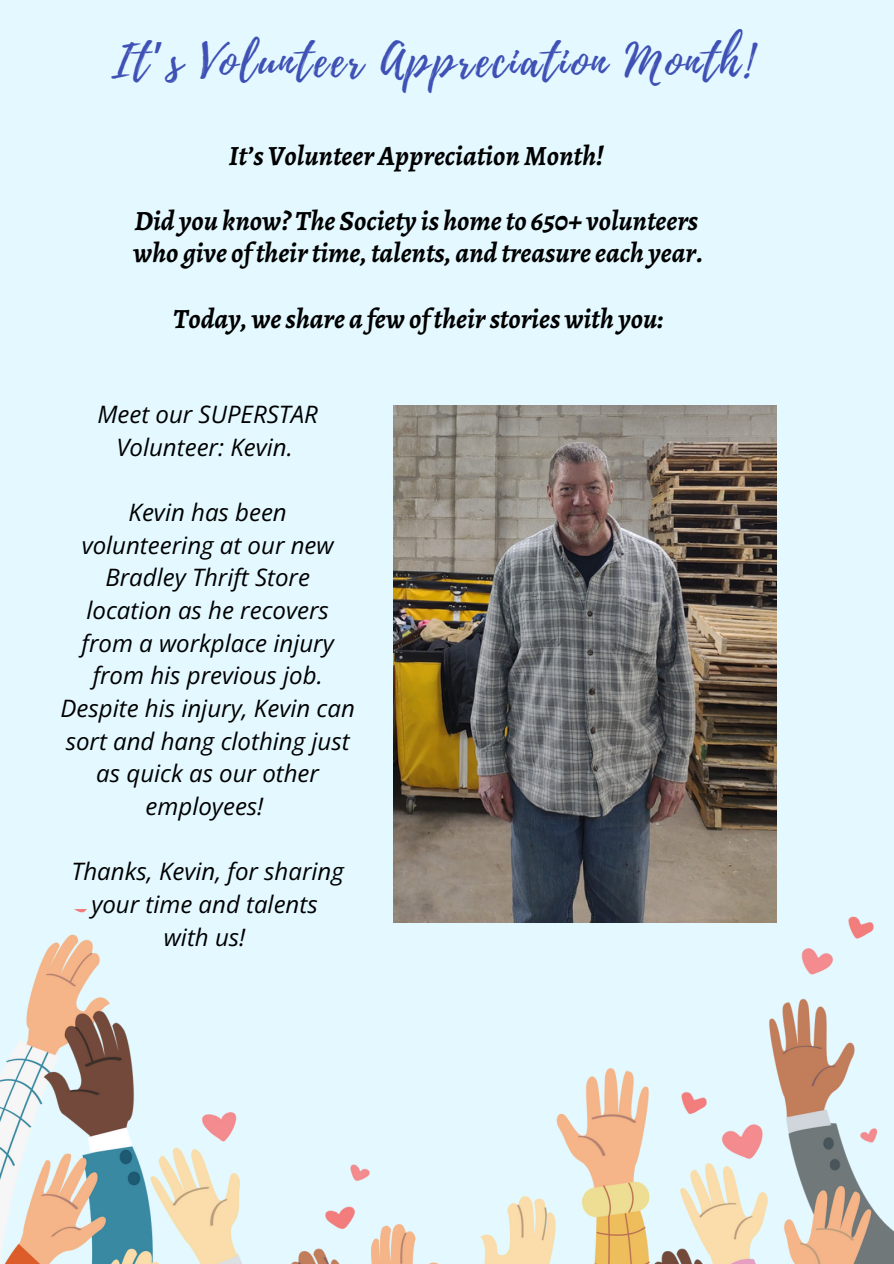
<style>
.page{position:relative;width:894px;height:1264px;background:#fff}
.page>*{position:absolute;margin:0;border:0;box-sizing:border-box;transform-origin:0 0}
.t1{font:45.15px "Playlist Script";letter-spacing:.06em;color:#3f51b5}
.t2{font:italic 700 27.9px/32.7px "Alegreya";color:#000}
.t3{font:italic 24px/32.7px "Open Sans";color:#000;text-align:center}
.s1{font-family:"Noto Sans Gurmukhi"}
</style>
<div class="page">
<div style="left:0;top:0;width:893px;height:1263px;background:#e3f9ff"></div>
<img style="left:0;top:909px;width:893px;height:354px">
<img style="left:394px;top:405px;width:382px;height:517px">
<h1 class="t1" style="left:111px;top:29px;width:642px">It<span class="s1">’</span>s Volunteer Appreciation Month!</h1>
<p class="t2" style="left:229px;top:139px;width:376px">It’sVolunteerAppreciation Month!</p>
<p class="t2" style="left:133px;top:204px;width:571px">Did you know? The Society is hometo 650+ volunteers who give oftheirtime,talents, and treasureeach year.</p>
<p class="t2" style="left:173px;top:302px;width:492px">Today,weshare a fewoftheirstorieswith you:</p>
<p class="t3" style="left:97px;top:397px;width:222px">Meet our SUPERSTAR<br>Volunteer: Kevin.</p>
<p class="t3" style="left:60px;top:495px;width:296px">Kevin has been volunteering at our new<br>Bradley Thrift Store location as he recovers from a workplace injury from his previous job.<br>Despite his injury, Kevin can sort and hang clothing just as quick as our other employees!</p>
<p class="t3" style="left:71px;top:854px;width:274px">Thanks, Kevin, for sharing your time and talents with us!</p>
</div>
